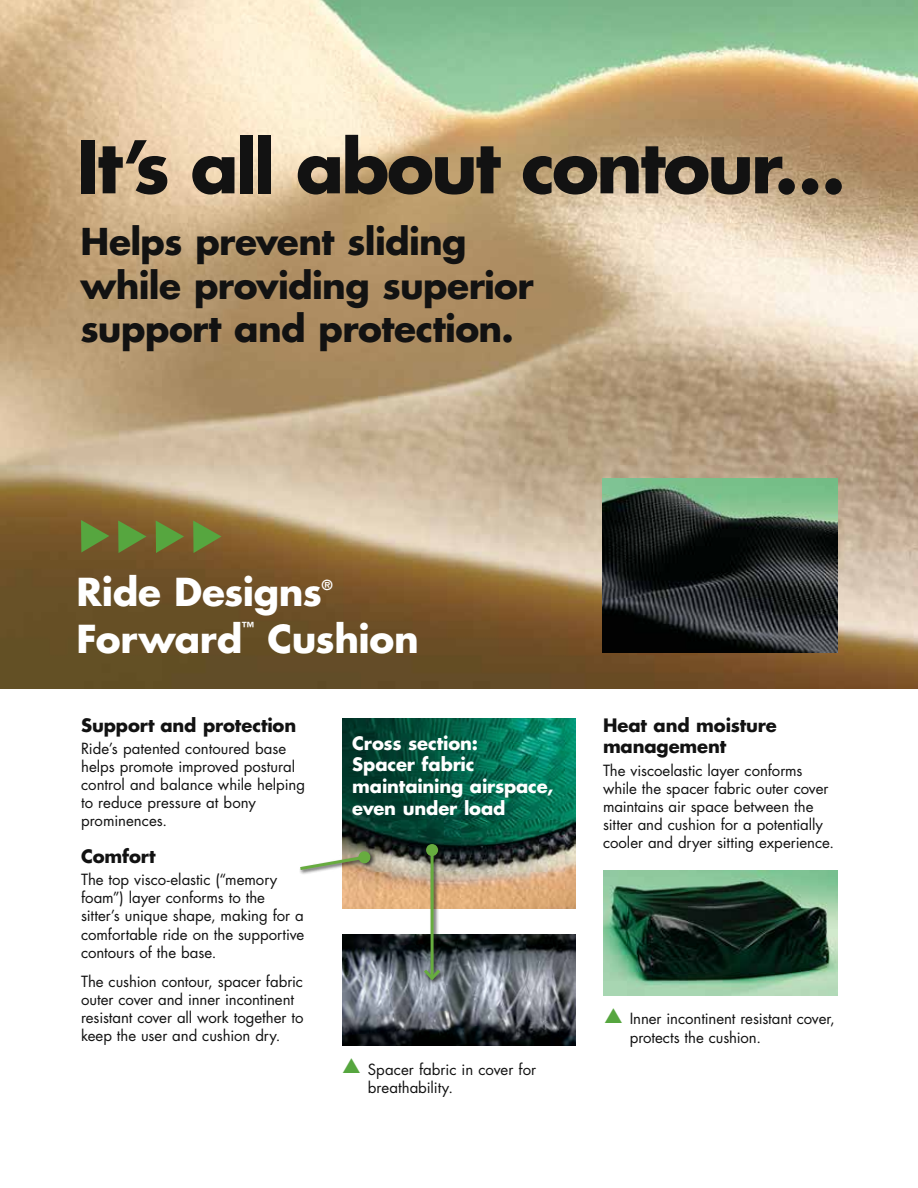
<style>
.page{position:relative;width:918px;height:1188px;background:#fff}
.page>*{position:absolute;margin:0;border:0;box-sizing:border-box;transform-origin:0 0}
.t1{font:700 70.5px "Futura";letter-spacing:-.04em;color:#121212}
.t2{font:700 37.5px "Futura";letter-spacing:-.01em;color:#fff}
.t3{font:700 36px/43.3px "Futura";letter-spacing:-.02em;color:#121212}
.t4{font:700 18px/21.8px "Futura";letter-spacing:-.01em;color:#fff}
.t5{font:700 18px/21.8px "Futura";letter-spacing:-.005em;color:#121212}
.t6{font:15px/18px "Futura";letter-spacing:-.005em;color:#121212}
.t7{font:700 13.5px "Futura";color:#fff}
</style>
<div class="page">
<img style="left:0;top:0;width:918px;height:689px">
<img style="left:342px;top:934px;width:233px;height:112px">
<svg style="left:81px;top:520px;width:28px;height:33px"></svg>
<svg style="left:118px;top:520px;width:28px;height:33px"></svg>
<svg style="left:156px;top:520px;width:28px;height:33px"></svg>
<svg style="left:193px;top:520px;width:29px;height:33px"></svg>
<img style="left:342px;top:718px;width:234px;height:191px">
<img style="left:602px;top:479px;width:235px;height:174px">
<div style="left:423px;top:843px;width:22px;height:143px;background:#121212;opacity:.75"></div>
<hr style="left:431px;top:850px;width:3px;height:128px;background:#67ac3f">
<div style="left:426px;top:844px;width:12px;height:12px;background:#67ac3f;border-radius:50%"></div>
<svg style="left:421px;top:966px;width:22px;height:17px"></svg>
<img style="left:603px;top:870px;width:234px;height:125px">
<div style="left:299px;top:850px;width:77px;height:26px;background:#121212;opacity:.75"></div>
<svg style="left:299px;top:851px;width:72px;height:21px"></svg>
<h1 class="t1" style="left:76px;top:118px;width:770px">It’s all about contour…</h1>
<h3 class="t3" style="left:80px;top:219px;width:455px">Helps prevent sliding while providing superior support and protection.</h3>
<h2 class="t2" style="left:77px;top:566px;width:247px">Ride Designs</h2>
<p class="t7" style="left:322px;top:575px;width:12px">®</p>
<h2 class="t2" style="left:77px;top:613px;width:167px">Forward</h2>
<p class="t7" style="left:242px;top:618px;width:14px">™</p>
<h2 class="t2" style="left:268px;top:613px;width:153px">Cushion</h2>
<p class="t5" style="left:81px;top:713px;width:217px">Support and protection</p>
<p class="t6" style="left:81px;top:739px;width:226px">Ride’s patented contoured base helps promote improved postural control and balance while helping to reduce pressure at bony prominences.</p>
<p class="t5" style="left:81px;top:845px;width:76px">Comfort</p>
<p class="t6" style="left:81px;top:871px;width:225px">The top visco-elastic (“memory foam”) layer conforms to the sitter’s unique shape, making for a comfortable ride on the supportive contours of the base.</p>
<p class="t6" style="left:81px;top:972px;width:224px">The cushion contour, spacer fabric outer cover and inner incontinent resistant cover all work together to keep the user and cushion dry.</p>
<p class="t4" style="left:352px;top:732px;width:202px">Cross section:<br>Spacer fabric maintaining airspace, even under load</p>
<p class="t6" style="left:368px;top:1061px;width:170px">Spacer fabric in cover for breathability.</p>
<p class="t5" style="left:603px;top:713px;width:175px">Heat and moisture management</p>
<p class="t6" style="left:603px;top:761px;width:233px">The viscoelastic layer conforms while the spacer fabric outer cover maintains air space between the sitter and cushion for a potentially cooler and dryer sitting experience.</p>
<p class="t6" style="left:630px;top:1010px;width:207px">Inner incontinent resistant cover, protects the cushion.</p>
</div>
